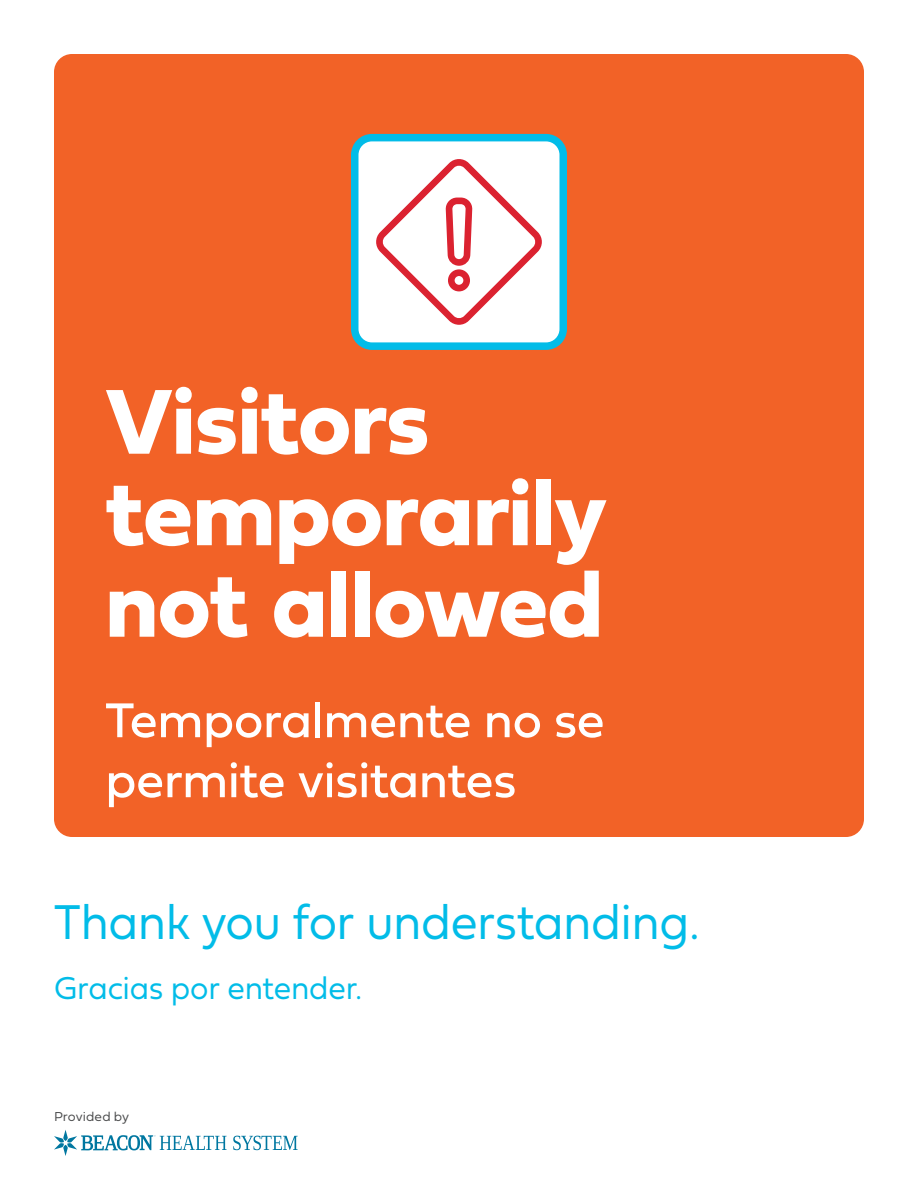
<style>
.page{position:relative;width:918px;height:1188px;background:#fff}
.page>*{position:absolute;margin:0;border:0;box-sizing:border-box;transform-origin:0 0}
.t1{font:96px/91.5px "Fieldwork Geo Bold";letter-spacing:-.01em;color:#fff}
.t2{font:51px/60px "Fieldwork Geo Regular";letter-spacing:-.01em;color:#fff}
.t3{font:51px "Fieldwork Geo Light";letter-spacing:-.01em;color:#02bce8;scale:.95 1}
.t4{font:33px "Fieldwork Geo Light";letter-spacing:-.005em;color:#02bce8;scale:.95 1}
.t5{font:13.5px "Fieldwork Geo Light";letter-spacing:.005em;color:#4b4c4d}
</style>
<div class="page">
<svg style="left:54px;top:1130px;width:173px;height:26px"></svg>
<svg style="left:233px;top:1136px;width:65px;height:14px"></svg>
<div style="left:54px;top:54px;width:810px;height:783px;background:#f26227;border-radius:18px"></div>
<svg style="left:351px;top:134px;width:216px;height:216px;background:#a2e2f0"></svg>
<svg style="left:373px;top:136px;width:172px;height:190px;background:#f2dfe2"></svg>
<p class="t1" style="left:105px;top:372px;width:504px">Visitors temporarily not allowed</p>
<p class="t2" style="left:105px;top:688px;width:501px">Temporalmente no se permite visitantes</p>
<p class="t3" style="left:54px;top:882px;width:681px">Thank you for understanding.</p>
<p class="t4" style="left:54px;top:962px;width:326px">Gracias por entender.</p>
<p class="t5" style="left:54px;top:1106px;width:77px">Provided by</p>
</div>
